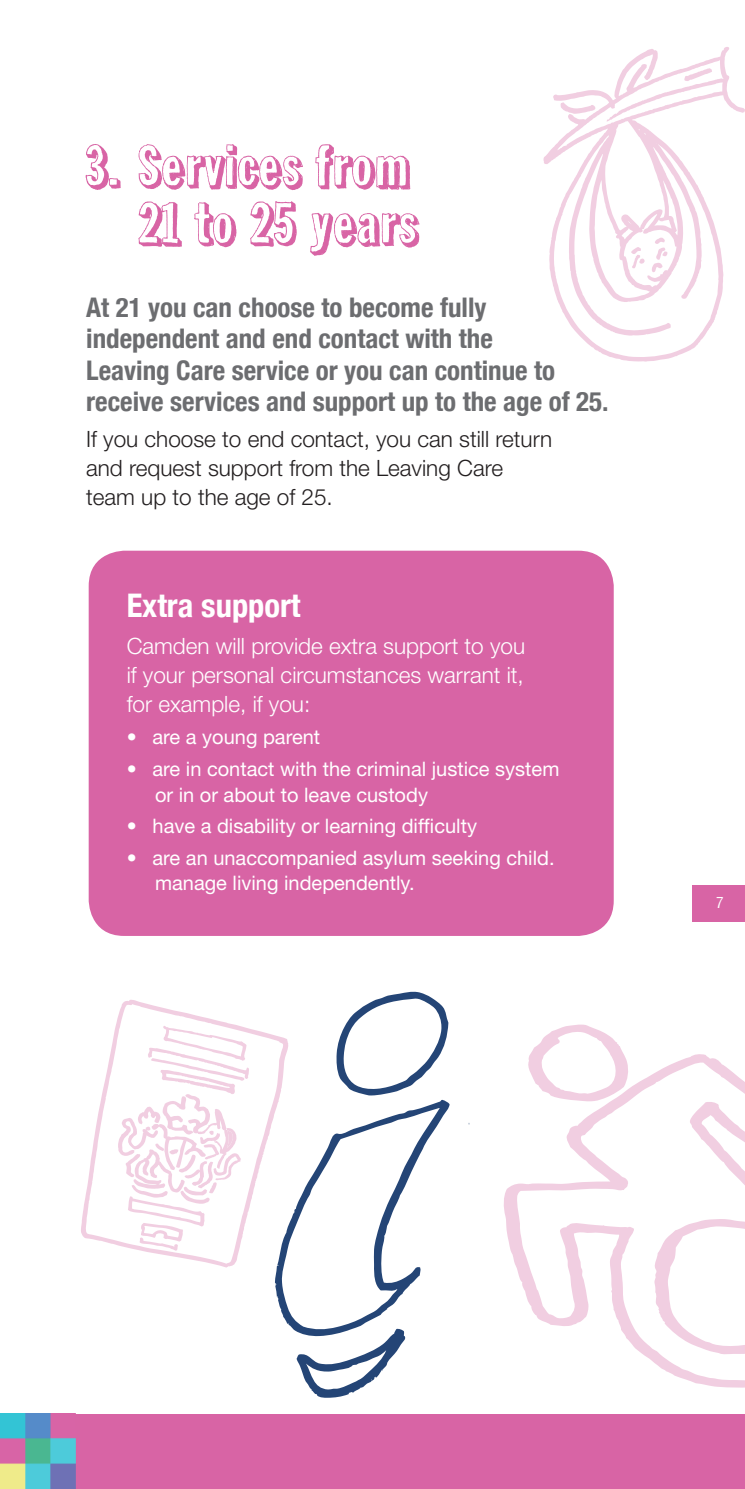
<style>
.page{position:relative;width:745px;height:1489px;background:#fff}
.page>*{position:absolute;margin:0;border:0;box-sizing:border-box;transform-origin:0 0}
.Numbered_headings{font:57.5px/57.5px "Franklin Hand Cond Shadow";color:#d864a5;text-align:right}
.Heading{font:700 condensed 32.5px "Helvetica Neue";color:#fff}
.Intro_text{font:700 condensed 27px/31.5px "Helvetica Neue";color:#6c6d70}
.Body{font:300 22.5px/29px "Helvetica Neue";color:#231f20}
.Body-2{font:300 22.5px/29px "Helvetica Neue";color:#fff;text-align:justify}
.Body_Bullets{font:20px/25.8px "Helvetica Neue";color:#fff}
.t1{font:condensed 15px "Helvetica";color:#fff}
</style>
<div class="page">
<svg style="left:543px;top:47px;width:201px;height:314px"></svg>
<svg style="left:683px;top:68px;width:28px;height:13px"></svg>
<svg style="left:630px;top:247px;width:14px;height:21px"></svg>
<svg style="left:651px;top:237px;width:16px;height:35px"></svg>
<svg style="left:560px;top:102px;width:35px;height:12px"></svg>
<div style="left:0;top:1413px;width:744px;height:75px;background:#d864a5"></div>
<div style="left:692px;top:885px;width:52px;height:36px;background:#d864a5"></div>
<svg style="left:275px;top:991px;width:174px;height:406px"></svg>
<svg style="left:531px;top:1024px;width:92px;height:29px"></svg>
<svg style="left:503px;top:1053px;width:241px;height:334px"></svg>
<svg style="left:653px;top:1218px;width:91px;height:136px"></svg>
<svg style="left:81px;top:999px;width:207px;height:268px"></svg>
<svg style="left:118px;top:1025px;width:131px;height:225px"></svg>
<div style="left:89px;top:550px;width:524px;height:385px;background:#d864a5;border-radius:35px"></div>
<img style="left:0;top:1413px;width:76px;height:75px">
<p class="Numbered_headings" style="left:86px;top:139px;width:334px">3. Services from<br>21 to 25 years</p>
<p class="Intro_text" style="left:86px;top:291px;width:523px">At 21 you can choose to become fully independent and end contact with the<br>Leaving Care service or you can continue to receive services and support up to the age of 25.</p>
<p class="Body" style="left:86px;top:424px;width:467px">If you choose to end contact, you can still return and request support from the Leaving Care team up to the age of 25.</p>
<p class="Heading" style="left:127px;top:586px;width:175px">Extra support</p>
<p class="Body-2" style="left:127px;top:630px;width:400px">Camden will provide extra support to you if your personal circumstances warrant it, for example, if you:</p>
<p class="Body_Bullets" style="left:127px;top:724px;width:195px">• are a young parent</p>
<p class="Body_Bullets" style="left:155px;top:755px;width:405px;text-indent:-28px">• are in contact with the criminal justice system or in or about to leave custody</p>
<p class="Body_Bullets" style="left:127px;top:812px;width:351px">• have a disability or learning difficulty</p>
<p class="Body_Bullets" style="left:155px;top:844px;width:401px;text-indent:-28px">• are an unaccompanied asylum seeking child. manage living independently.</p>
<p class="t1" style="left:715px;top:892px;width:9px">7</p>
</div>
